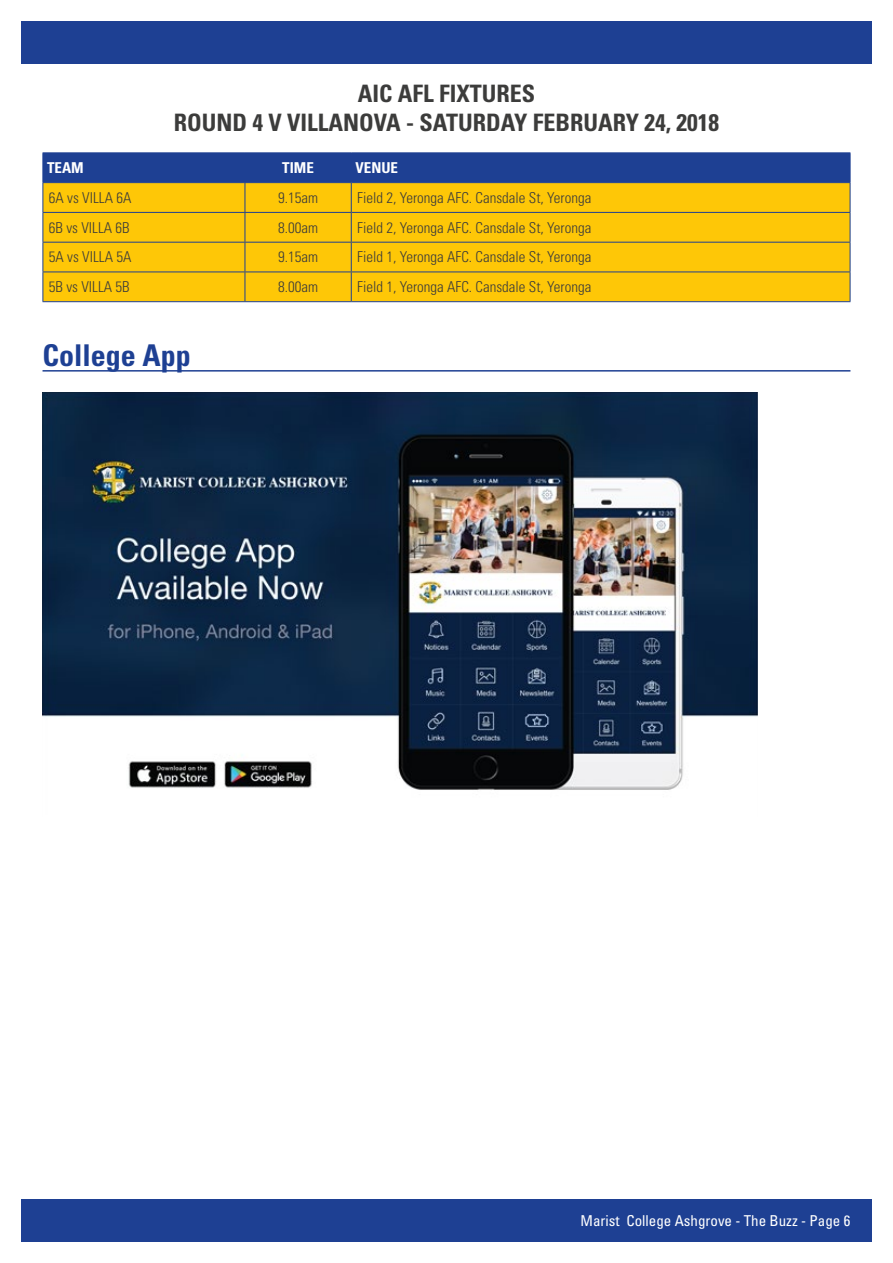
<style>
.page{position:relative;width:893px;height:1263px;background:#fff}
.page>*{position:absolute;margin:0;border:0;box-sizing:border-box;transform-origin:0 0}
.t1{font:700 condensed 30px "Univers LT Std";color:#1e4093}
.t2{font:700 condensed 24px/28.8px "Univers LT Std";color:#3c3c3b;text-align:center}
.t3{font:300 condensed 15px "Univers LT Std";color:#3c3c3b}
.t4{font:condensed 15px "Univers LT Std";color:#fff}
.t5{font:700 condensed 15px "Univers LT Std";color:#fff}
</style>
<div class="page">
<div style="left:21px;top:1199px;width:851px;height:43px;background:#1e4093"></div>
<div style="left:21px;top:21px;width:851px;height:43px;background:#1e4093"></div>
<hr style="left:43px;top:152px;width:202px;height:1px;background:#1e4093">
<hr style="left:245px;top:152px;width:106px;height:1px;background:#1e4093">
<hr style="left:351px;top:152px;width:499px;height:1px;background:#1e4093">
<svg style="left:43px;top:153px;width:808px;height:148px;background:#cba826"></svg>
<hr style="left:43px;top:301px;width:202px;height:1px;background:#1e4093">
<hr style="left:245px;top:301px;width:106px;height:1px;background:#1e4093">
<hr style="left:351px;top:301px;width:499px;height:1px;background:#1e4093">
<hr style="left:43px;top:370px;width:807px;height:2px;background:#1e4093">
<img style="left:43px;top:392px;width:715px;height:398px">
<h2 class="t2" style="left:174px;top:79px;width:547px">AIC AFL FIXTURES<br>ROUND 4 V VILLANOVA - SATURDAY FEBRUARY 24, 2018</h2>
<p class="t5" style="left:47px;top:159px;width:38px">TEAM</p>
<p class="t5" style="left:282px;top:159px;width:33px">TIME</p>
<p class="t5" style="left:355px;top:159px;width:44px">VENUE</p>
<p class="t3" style="left:49px;top:189px;width:84px">6A vs VILLA 6A</p>
<p class="t3" style="left:278px;top:189px;width:41px">9.15am</p>
<p class="t3" style="left:357px;top:189px;width:236px">Field 2, Yeronga AFC. Cansdale St, Yeronga</p>
<p class="t3" style="left:49px;top:218px;width:82px">6B vs VILLA 6B</p>
<p class="t3" style="left:278px;top:218px;width:41px">8.00am</p>
<p class="t3" style="left:357px;top:218px;width:236px">Field 2, Yeronga AFC. Cansdale St, Yeronga</p>
<p class="t3" style="left:49px;top:248px;width:84px">5A vs VILLA 5A</p>
<p class="t3" style="left:278px;top:248px;width:41px">9.15am</p>
<p class="t3" style="left:357px;top:248px;width:236px">Field 1, Yeronga AFC. Cansdale St, Yeronga</p>
<p class="t3" style="left:49px;top:278px;width:82px">5B vs VILLA 5B</p>
<p class="t3" style="left:278px;top:278px;width:41px">8.00am</p>
<p class="t3" style="left:357px;top:278px;width:236px">Field 1, Yeronga AFC. Cansdale St, Yeronga</p>
<h1 class="t1" style="left:43px;top:337px;width:150px">College App</h1>
<p class="t4" style="left:580px;top:1211px;width:271px">Marist College Ashgrove - The Buzz - Page 6</p>
</div>
